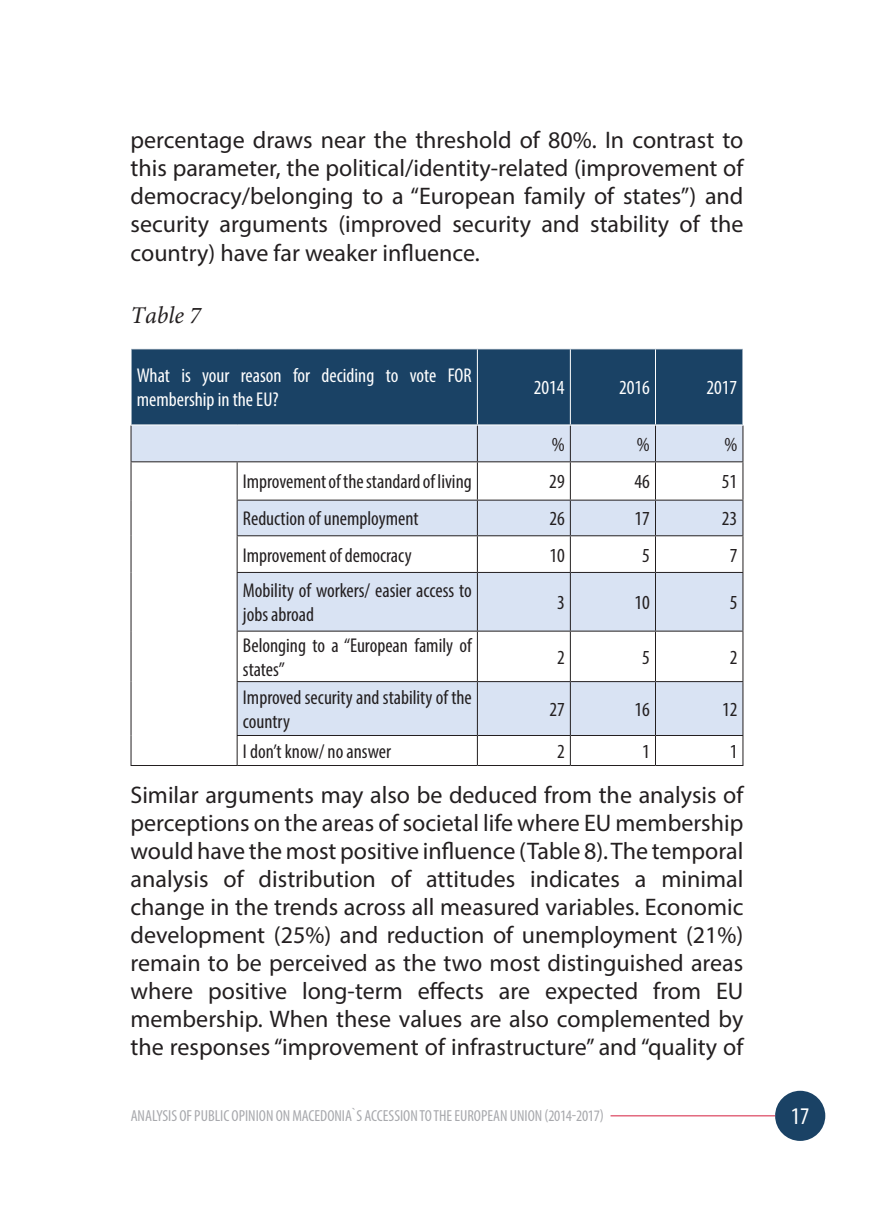
<style>
.page{position:relative;width:874px;height:1225px;background:#fff}
.page>*{position:absolute;margin:0;border:0;box-sizing:border-box;transform-origin:0 0}
.t1{font:24px/28px "Myriad Pro";color:#231f20;text-align:justify}
.t2{font:italic 24px "Minion Pro Mk";color:#231f20}
.t3{font:condensed 24px "Myriad Pro";color:#fff}
.t4{font:condensed 20px/24px "Myriad Pro";color:#231f20}
.t5{font:condensed 20px/24px "Myriad Pro";color:#fff}
.t6{font:condensed 16px "Myriad Pro";color:#a8a9ad}
</style>
<div class="page">
<div style="left:774px;top:1090px;width:50px;height:51px;background:#1a4265;border-radius:50%"></div>
<hr style="left:610px;top:1115px;width:164px;height:1px;background:#d51e3e">
<div style="left:131px;top:349px;width:611px;height:75px;background:#1a4265"></div>
<svg style="left:131px;top:425px;width:611px;height:310px;fill:#d9e3f3"></svg>
<hr style="left:130px;top:461px;width:107px;height:1px;background:#231f20">
<hr style="left:237px;top:461px;width:240px;height:1px;background:#231f20">
<hr style="left:477px;top:461px;width:93px;height:1px;background:#231f20">
<hr style="left:570px;top:461px;width:85px;height:1px;background:#231f20">
<hr style="left:655px;top:461px;width:88px;height:1px;background:#231f20">
<hr style="left:236px;top:499px;width:241px;height:1px;background:#231f20">
<hr style="left:477px;top:499px;width:93px;height:1px;background:#231f20">
<hr style="left:570px;top:499px;width:85px;height:1px;background:#231f20">
<hr style="left:655px;top:499px;width:88px;height:1px;background:#231f20">
<hr style="left:236px;top:535px;width:241px;height:1px;background:#231f20">
<hr style="left:477px;top:535px;width:93px;height:1px;background:#231f20">
<hr style="left:570px;top:535px;width:85px;height:1px;background:#231f20">
<hr style="left:655px;top:535px;width:88px;height:1px;background:#231f20">
<hr style="left:236px;top:572px;width:241px;height:1px;background:#231f20">
<hr style="left:477px;top:572px;width:93px;height:1px;background:#231f20">
<hr style="left:570px;top:572px;width:85px;height:1px;background:#231f20">
<hr style="left:655px;top:572px;width:88px;height:1px;background:#231f20">
<hr style="left:236px;top:630px;width:241px;height:1px;background:#231f20">
<hr style="left:477px;top:630px;width:93px;height:1px;background:#231f20">
<hr style="left:570px;top:630px;width:85px;height:1px;background:#231f20">
<hr style="left:655px;top:630px;width:88px;height:1px;background:#231f20">
<hr style="left:236px;top:681px;width:241px;height:1px;background:#231f20">
<hr style="left:477px;top:681px;width:93px;height:1px;background:#231f20">
<hr style="left:570px;top:681px;width:85px;height:1px;background:#231f20">
<hr style="left:655px;top:681px;width:88px;height:1px;background:#231f20">
<hr style="left:236px;top:735px;width:241px;height:1px;background:#231f20">
<hr style="left:477px;top:735px;width:93px;height:1px;background:#231f20">
<hr style="left:570px;top:735px;width:85px;height:1px;background:#231f20">
<hr style="left:655px;top:735px;width:88px;height:1px;background:#231f20">
<hr style="left:476px;top:349px;width:1px;height:75px;background:#fff">
<hr style="left:569px;top:349px;width:1px;height:75px;background:#fff">
<hr style="left:654px;top:349px;width:1px;height:75px;background:#fff">
<hr style="left:476px;top:425px;width:1px;height:36px;background:#231f20">
<hr style="left:569px;top:425px;width:1px;height:36px;background:#231f20">
<hr style="left:654px;top:425px;width:1px;height:36px;background:#231f20">
<hr style="left:236px;top:462px;width:1px;height:37px;background:#231f20">
<hr style="left:476px;top:462px;width:1px;height:37px;background:#231f20">
<hr style="left:569px;top:462px;width:1px;height:37px;background:#231f20">
<hr style="left:654px;top:462px;width:1px;height:37px;background:#231f20">
<hr style="left:236px;top:500px;width:1px;height:35px;background:#231f20">
<hr style="left:476px;top:500px;width:1px;height:35px;background:#231f20">
<hr style="left:569px;top:500px;width:1px;height:35px;background:#231f20">
<hr style="left:654px;top:500px;width:1px;height:35px;background:#231f20">
<hr style="left:236px;top:536px;width:1px;height:36px;background:#231f20">
<hr style="left:476px;top:536px;width:1px;height:36px;background:#231f20">
<hr style="left:569px;top:536px;width:1px;height:36px;background:#231f20">
<hr style="left:654px;top:536px;width:1px;height:36px;background:#231f20">
<hr style="left:236px;top:573px;width:1px;height:57px;background:#231f20">
<hr style="left:476px;top:573px;width:1px;height:57px;background:#231f20">
<hr style="left:569px;top:573px;width:1px;height:57px;background:#231f20">
<hr style="left:654px;top:573px;width:1px;height:57px;background:#231f20">
<hr style="left:236px;top:631px;width:1px;height:50px;background:#231f20">
<hr style="left:476px;top:631px;width:1px;height:50px;background:#231f20">
<hr style="left:569px;top:631px;width:1px;height:50px;background:#231f20">
<hr style="left:654px;top:631px;width:1px;height:50px;background:#231f20">
<hr style="left:236px;top:682px;width:1px;height:53px;background:#231f20">
<hr style="left:476px;top:682px;width:1px;height:53px;background:#231f20">
<hr style="left:569px;top:682px;width:1px;height:53px;background:#231f20">
<hr style="left:654px;top:682px;width:1px;height:53px;background:#231f20">
<svg style="left:236px;top:736px;width:1px;height:29px"></svg>
<svg style="left:476px;top:736px;width:1px;height:29px"></svg>
<svg style="left:569px;top:736px;width:1px;height:29px"></svg>
<hr style="left:130px;top:425px;width:1px;height:36px;background:#231f20">
<hr style="left:742px;top:425px;width:1px;height:36px;background:#231f20">
<hr style="left:130px;top:462px;width:1px;height:38px;background:#231f20">
<hr style="left:742px;top:462px;width:1px;height:37px;background:#231f20">
<hr style="left:130px;top:500px;width:1px;height:36px;background:#231f20">
<hr style="left:742px;top:500px;width:1px;height:35px;background:#231f20">
<hr style="left:130px;top:536px;width:1px;height:36px;background:#231f20">
<hr style="left:742px;top:536px;width:1px;height:36px;background:#231f20">
<hr style="left:130px;top:572px;width:1px;height:59px;background:#231f20">
<hr style="left:742px;top:573px;width:1px;height:57px;background:#231f20">
<hr style="left:130px;top:631px;width:1px;height:50px;background:#231f20">
<hr style="left:742px;top:631px;width:1px;height:50px;background:#231f20">
<hr style="left:130px;top:681px;width:1px;height:54px;background:#231f20">
<hr style="left:742px;top:682px;width:1px;height:53px;background:#231f20">
<hr style="left:130px;top:735px;width:1px;height:30px;background:#231f20">
<svg style="left:742px;top:736px;width:1px;height:29px"></svg>
<hr style="left:130px;top:765px;width:107px;height:1px;background:#231f20">
<hr style="left:237px;top:765px;width:240px;height:1px;background:#231f20">
<hr style="left:477px;top:765px;width:93px;height:1px;background:#231f20">
<hr style="left:570px;top:765px;width:85px;height:1px;background:#231f20">
<hr style="left:655px;top:765px;width:88px;height:1px;background:#231f20">
<p class="t1" style="left:130px;top:126px;width:614px">percentage draws near the threshold of 80%. In contrast to this parameter, the political/identity-related (improvement of democracy/belonging to a “European family of states”) and security arguments (improved security and stability of the country) have far weaker influence.</p>
<p class="t2" style="left:130px;top:299px;width:72px">Table 7</p>
<p class="t5" style="left:137px;top:363px;width:336px">What is your reason for deciding to vote FOR membership in the EU?</p>
<p class="t5" style="left:533px;top:375px;width:32px">2014</p>
<p class="t5" style="left:618px;top:375px;width:32px">2016</p>
<p class="t5" style="left:706px;top:375px;width:32px">2017</p>
<p class="t4" style="left:551px;top:432px;width:14px">%</p>
<p class="t4" style="left:636px;top:432px;width:14px">%</p>
<p class="t4" style="left:724px;top:432px;width:14px">%</p>
<p class="t4" style="left:243px;top:469px;width:230px">Improvement of the standard of living</p>
<p class="t4" style="left:549px;top:469px;width:17px">29</p>
<p class="t4" style="left:634px;top:469px;width:17px">46</p>
<p class="t4" style="left:721px;top:469px;width:17px">51</p>
<p class="t4" style="left:243px;top:506px;width:177px">Reduction of unemployment</p>
<p class="t4" style="left:549px;top:506px;width:17px">26</p>
<p class="t4" style="left:634px;top:506px;width:17px">17</p>
<p class="t4" style="left:721px;top:506px;width:17px">23</p>
<p class="t4" style="left:243px;top:543px;width:170px">Improvement of democracy</p>
<p class="t4" style="left:549px;top:543px;width:17px">10</p>
<p class="t4" style="left:642px;top:543px;width:9px">5</p>
<p class="t4" style="left:729px;top:543px;width:9px">7</p>
<p class="t4" style="left:243px;top:578px;width:230px">Mobility of workers/ easier access to jobs abroad</p>
<p class="t4" style="left:557px;top:590px;width:9px">3</p>
<p class="t4" style="left:634px;top:590px;width:17px">10</p>
<p class="t4" style="left:729px;top:590px;width:9px">5</p>
<p class="t4" style="left:243px;top:633px;width:230px">Belonging to a “European family of states”</p>
<p class="t4" style="left:243px;top:685px;width:230px">Improved security and stability of the country</p>
<p class="t4" style="left:557px;top:645px;width:9px">2</p>
<p class="t4" style="left:642px;top:645px;width:9px">5</p>
<p class="t4" style="left:729px;top:645px;width:9px">2</p>
<p class="t4" style="left:549px;top:697px;width:17px">27</p>
<p class="t4" style="left:634px;top:697px;width:17px">16</p>
<p class="t4" style="left:721px;top:697px;width:17px">12</p>
<p class="t4" style="left:243px;top:739px;width:149px">I don’t know/ no answer</p>
<p class="t4" style="left:557px;top:739px;width:9px">2</p>
<p class="t4" style="left:642px;top:739px;width:9px">1</p>
<p class="t4" style="left:729px;top:739px;width:9px">1</p>
<p class="t1" style="left:130px;top:780px;width:614px">Similar arguments may also be deduced from the analysis of perceptions on the areas of societal life where EU membership would have the most positive influence (Table 8). The temporal analysis of distribution of attitudes indicates a minimal change in the trends across all measured variables. Economic development (25%) and reduction of unemployment (21%) remain to be perceived as the two most distinguished areas where positive long-term effects are expected from EU membership. When these values are also complemented by the responses “improvement of infrastructure” and “quality of</p>
<p class="t6" style="left:131px;top:1105px;width:474px">ANALYSIS OF PUBLIC OPINION ON MACEDONIA`S ACCESSION TO THE EUROPEAN UNION (2014-2017)</p>
<p class="t3" style="left:790px;top:1101px;width:20px">17</p>
</div>
